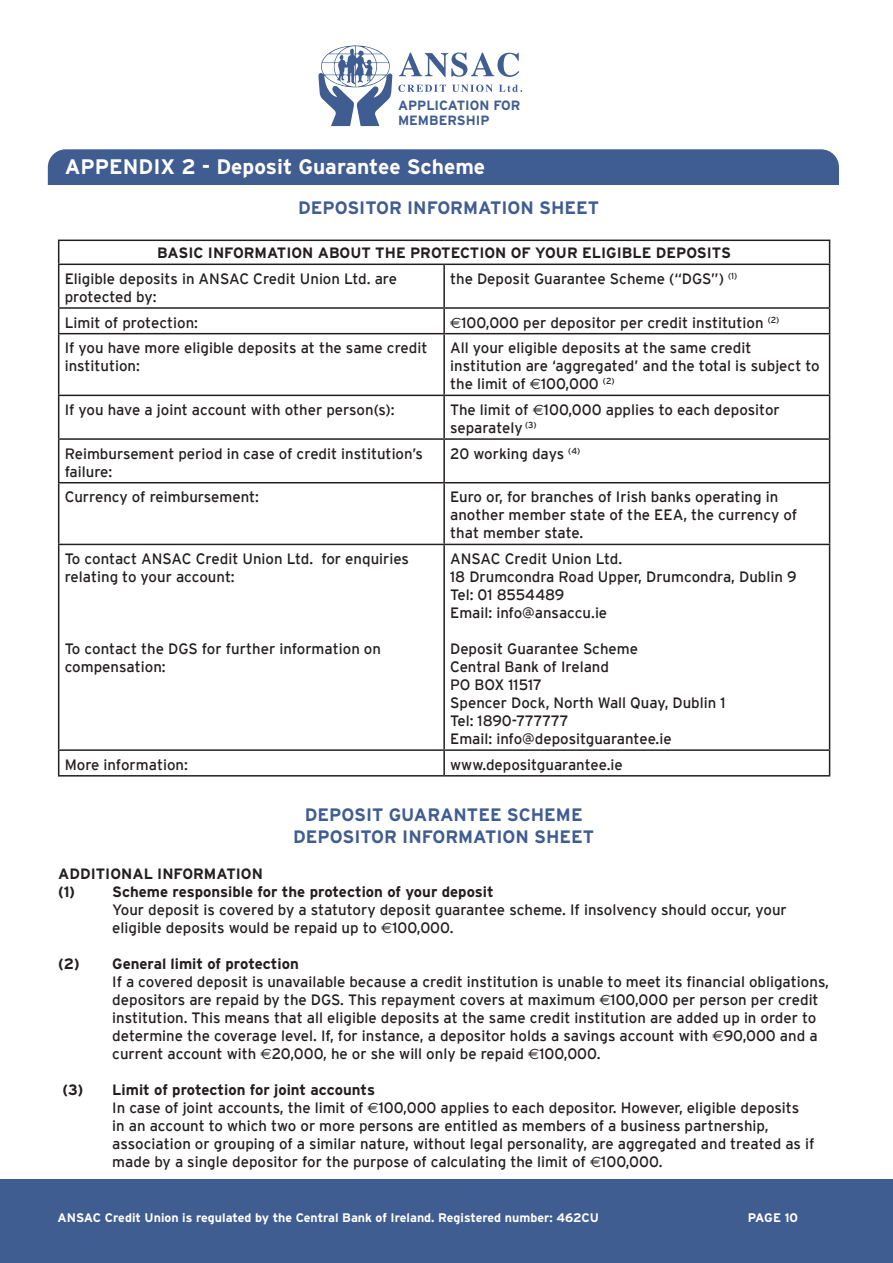
<style>
.page{position:relative;width:893px;height:1263px;background:#fff}
.page>*{position:absolute;margin:0;border:0;box-sizing:border-box;transform-origin:0 0}
.t1{font:700 21px "Interstate";color:#fff}
.t2{font:700 18px "Interstate";color:#405d92}
.t3{font:15px/18px "Interstate";color:#231f20}
.t4{font:700 15px "Interstate";color:#231f20}
.t5{font:700 13.35px "Interstate";color:#405d92}
.t6{font:700 12.45px "Interstate";color:#fff}
.s1{font-family:"Euro Sans"}
</style>
<div class="page">
<svg style="left:318px;top:45px;width:74px;height:81px"></svg>
<svg style="left:399px;top:52px;width:120px;height:25px"></svg>
<svg style="left:398px;top:85px;width:48px;height:7px"></svg>
<svg style="left:452px;top:85px;width:41px;height:7px"></svg>
<svg style="left:499px;top:85px;width:23px;height:7px"></svg>
<div style="left:48px;top:149px;width:791px;height:36px;background:#405d92"></div>
<hr style="left:58px;top:240px;width:386px;height:1px;background:#231f20">
<svg style="left:58px;top:241px;width:1px;height:23px"></svg>
<hr style="left:444px;top:240px;width:386px;height:1px;background:#231f20">
<svg style="left:829px;top:241px;width:1px;height:23px"></svg>
<hr style="left:58px;top:264px;width:386px;height:1px;background:#231f20">
<hr style="left:58px;top:265px;width:1px;height:42px;background:#231f20">
<hr style="left:444px;top:264px;width:386px;height:1px;background:#231f20">
<hr style="left:443px;top:265px;width:2px;height:42px;background:#231f20">
<hr style="left:829px;top:265px;width:1px;height:42px;background:#231f20">
<hr style="left:58px;top:307px;width:386px;height:2px;background:#231f20">
<svg style="left:58px;top:309px;width:1px;height:24px"></svg>
<hr style="left:444px;top:307px;width:386px;height:2px;background:#231f20">
<hr style="left:443px;top:309px;width:2px;height:24px;background:#231f20">
<svg style="left:829px;top:309px;width:1px;height:24px"></svg>
<hr style="left:58px;top:333px;width:386px;height:1px;background:#231f20">
<hr style="left:58px;top:334px;width:1px;height:61px;background:#231f20">
<hr style="left:444px;top:333px;width:386px;height:1px;background:#231f20">
<hr style="left:443px;top:334px;width:2px;height:61px;background:#231f20">
<hr style="left:829px;top:334px;width:1px;height:61px;background:#231f20">
<hr style="left:58px;top:395px;width:386px;height:1px;background:#231f20">
<hr style="left:58px;top:396px;width:1px;height:42px;background:#231f20">
<hr style="left:444px;top:395px;width:386px;height:1px;background:#231f20">
<hr style="left:443px;top:396px;width:2px;height:42px;background:#231f20">
<hr style="left:829px;top:396px;width:1px;height:42px;background:#231f20">
<hr style="left:58px;top:438px;width:386px;height:2px;background:#231f20">
<hr style="left:58px;top:440px;width:1px;height:42px;background:#231f20">
<hr style="left:444px;top:438px;width:386px;height:2px;background:#231f20">
<hr style="left:443px;top:440px;width:2px;height:42px;background:#231f20">
<hr style="left:829px;top:440px;width:1px;height:42px;background:#231f20">
<hr style="left:58px;top:482px;width:386px;height:1px;background:#231f20">
<hr style="left:58px;top:483px;width:1px;height:61px;background:#231f20">
<hr style="left:444px;top:482px;width:386px;height:1px;background:#231f20">
<hr style="left:443px;top:483px;width:2px;height:61px;background:#231f20">
<hr style="left:829px;top:483px;width:1px;height:61px;background:#231f20">
<hr style="left:58px;top:544px;width:386px;height:1px;background:#231f20">
<hr style="left:58px;top:545px;width:1px;height:204px;background:#231f20">
<hr style="left:444px;top:544px;width:386px;height:1px;background:#231f20">
<hr style="left:443px;top:545px;width:2px;height:204px;background:#231f20">
<hr style="left:829px;top:545px;width:1px;height:204px;background:#231f20">
<hr style="left:58px;top:749px;width:386px;height:2px;background:#231f20">
<svg style="left:58px;top:751px;width:1px;height:24px"></svg>
<hr style="left:444px;top:749px;width:386px;height:2px;background:#231f20">
<hr style="left:443px;top:751px;width:2px;height:24px;background:#231f20">
<svg style="left:829px;top:751px;width:1px;height:24px"></svg>
<hr style="left:58px;top:775px;width:386px;height:1px;background:#231f20">
<hr style="left:444px;top:775px;width:386px;height:1px;background:#231f20">
<div style="left:0;top:1179px;width:893px;height:84px;background:#405d92"></div>
<p class="t5" style="left:398px;top:98px;width:124px">APPLICATION FOR</p>
<p class="t5" style="left:398px;top:112px;width:93px">MEMBERSHIP</p>
<p class="t1" style="left:65px;top:155px;width:422px">APPENDIX 2 - Deposit Guarantee Scheme</p>
<p class="t2" style="left:298px;top:198px;width:303px">DEPOSITOR INFORMATION SHEET</p>
<p class="t4" style="left:157px;top:245px;width:575px">BASIC INFORMATION ABOUT THE PROTECTION OF YOUR ELIGIBLE DEPOSITS</p>
<p class="t3" style="left:65px;top:270px;width:334px">Eligible deposits in ANSAC Credit Union Ltd. are protected by:</p>
<p class="t3" style="left:450px;top:270px;width:289px">the Deposit Guarantee Scheme (“DGS”) <sup>(1)</sup></p>
<p class="t3" style="left:65px;top:313px;width:135px">Limit of protection:</p>
<p class="t3" style="left:450px;top:313px;width:331px"><span class="s1">€</span>100,000 per depositor per credit institution <sup>(2)</sup></p>
<p class="t3" style="left:65px;top:339px;width:364px">If you have more eligible deposits at the same credit institution:</p>
<p class="t3" style="left:450px;top:339px;width:371px">All your eligible deposits at the same credit institution are ‘aggregated’ and the total is subject to the limit of <span class="s1">€</span>100,000 <sup>(2)</sup></p>
<p class="t3" style="left:65px;top:401px;width:331px">If you have a joint account with other person(s):</p>
<p class="t3" style="left:450px;top:401px;width:331px">The limit of <span class="s1">€</span>100,000 applies to each depositor separately <sup>(3)</sup></p>
<p class="t3" style="left:65px;top:444px;width:360px">Reimbursement period in case of credit institution’s failure:</p>
<p class="t3" style="left:450px;top:444px;width:132px">20 working days <sup>(4)</sup></p>
<p class="t3" style="left:65px;top:488px;width:196px">Currency of reimbursement:</p>
<p class="t3" style="left:450px;top:488px;width:349px">Euro or, for branches of Irish banks operating in another member state of the EEA, the currency of that member state.</p>
<p class="t3" style="left:65px;top:550px;width:346px">To contact ANSAC Credit Union Ltd. for enquiries relating to your account:</p>
<p class="t3" style="left:450px;top:550px;width:174px">ANSAC Credit Union Ltd.</p>
<p class="t3" style="left:450px;top:568px;width:348px">18 Drumcondra Road Upper, Drumcondra, Dublin 9</p>
<p class="t3" style="left:450px;top:586px;width:116px">Tel: 01 8554489</p>
<p class="t3" style="left:450px;top:604px;width:159px">Email: info@ansaccu.ie</p>
<p class="t3" style="left:450px;top:640px;width:190px">Deposit Guarantee Scheme</p>
<p class="t3" style="left:450px;top:658px;width:160px">Central Bank of Ireland</p>
<p class="t3" style="left:450px;top:676px;width:94px">PO BOX 11517</p>
<p class="t3" style="left:450px;top:694px;width:277px">Spencer Dock, North Wall Quay, Dublin 1</p>
<p class="t3" style="left:450px;top:712px;width:120px">Tel: 1890-777777</p>
<p class="t3" style="left:450px;top:730px;width:223px">Email: info@depositguarantee.ie</p>
<p class="t3" style="left:65px;top:640px;width:318px">To contact the DGS for further information on compensation:</p>
<p class="t3" style="left:65px;top:755px;width:125px">More information:</p>
<p class="t3" style="left:450px;top:755px;width:174px">www.depositguarantee.ie</p>
<p class="t2" style="left:305px;top:804px;width:279px">DEPOSIT GUARANTEE SCHEME</p>
<p class="t2" style="left:293px;top:826px;width:303px">DEPOSITOR INFORMATION SHEET</p>
<p class="t4" style="left:58px;top:865px;width:206px">ADDITIONAL INFORMATION</p>
<p class="t4" style="left:58px;top:883px;width:18px">(1)</p>
<p class="t4" style="left:112px;top:883px;width:383px">Scheme responsible for the protection of your deposit</p>
<p class="t3" style="left:112px;top:900px;width:676px">Your deposit is covered by a statutory deposit guarantee scheme. If insolvency should occur, your</p>
<p class="t3" style="left:112px;top:918px;width:343px">eligible deposits would be repaid up to <span class="s1">€</span>100,000.</p>
<p class="t4" style="left:58px;top:955px;width:242px">(2) General limit of protection</p>
<p class="t3" style="left:112px;top:972px;width:718px">If a covered deposit is unavailable because a credit institution is unable to meet its financial obligations,</p>
<p class="t3" style="left:112px;top:990px;width:708px">depositors are repaid by the DGS. This repayment covers at maximum <span class="s1">€</span>100,000 per person per credit</p>
<p class="t3" style="left:112px;top:1008px;width:706px">institution. This means that all eligible deposits at the same credit institution are added up in order to</p>
<p class="t3" style="left:112px;top:1026px;width:707px">determine the coverage level. If, for instance, a depositor holds a savings account with <span class="s1">€</span>90,000 and a</p>
<p class="t3" style="left:112px;top:1044px;width:490px">current account with <span class="s1">€</span>20,000, he or she will only be repaid <span class="s1">€</span>100,000.</p>
<p class="t4" style="left:63px;top:1081px;width:22px">(3)</p>
<p class="t4" style="left:112px;top:1081px;width:264px">Limit of protection for joint accounts</p>
<p class="t3" style="left:112px;top:1098px;width:688px">In case of joint accounts, the limit of <span class="s1">€</span>100,000 applies to each depositor. However, eligible deposits</p>
<p class="t3" style="left:112px;top:1116px;width:658px">in an account to which two or more persons are entitled as members of a business partnership,</p>
<p class="t3" style="left:112px;top:1134px;width:704px">association or grouping of a similar nature, without legal personality, are aggregated and treated as if</p>
<p class="t3" style="left:112px;top:1152px;width:552px">made by a single depositor for the purpose of calculating the limit of <span class="s1">€</span>100,000.</p>
<p class="t6" style="left:57px;top:1210px;width:543px">ANSAC Credit Union is regulated by the Central Bank of Ireland. Registered number: 462CU</p>
<p class="t6" style="left:748px;top:1210px;width:52px">PAGE 10</p>
</div>
